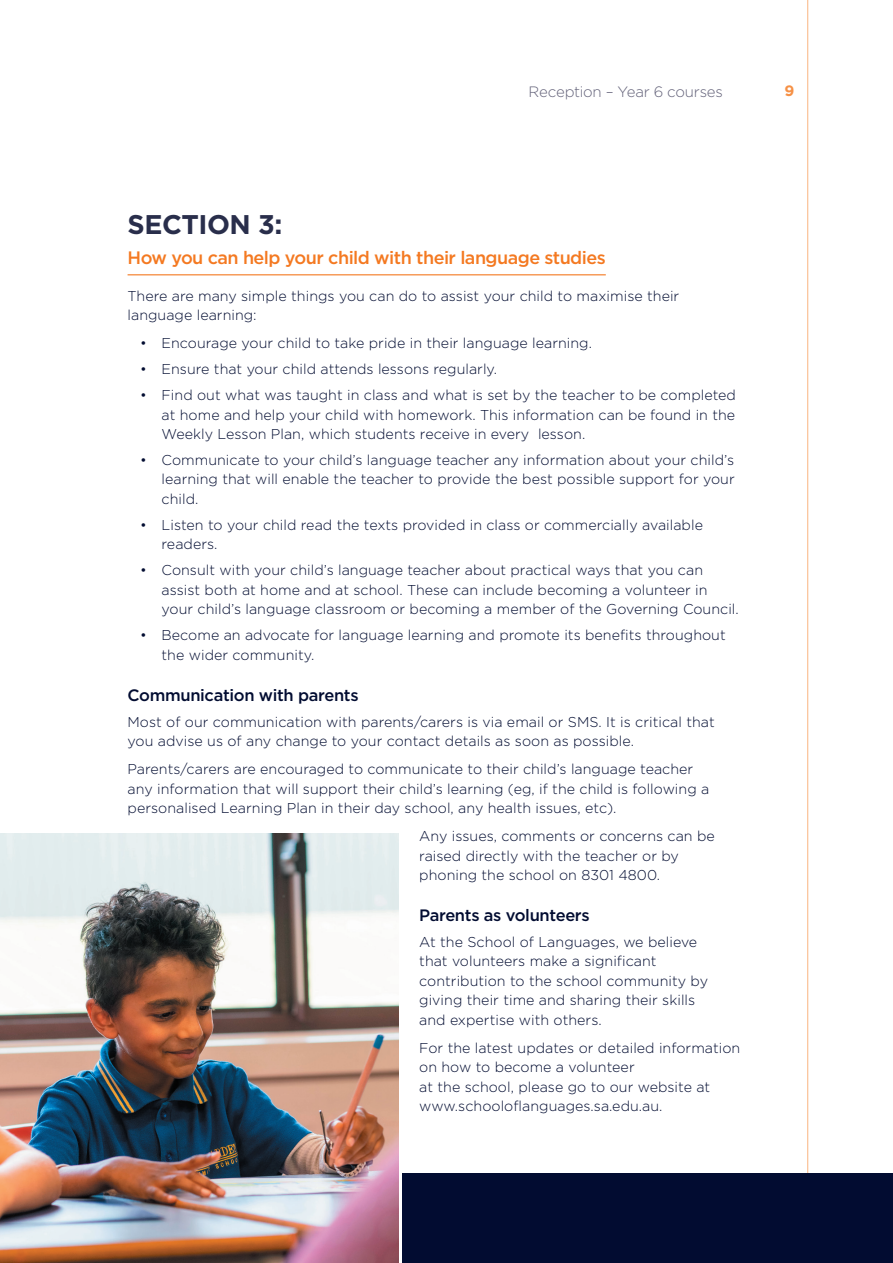
<style>
.page{position:relative;width:893px;height:1263px;background:#fff}
.page>*{position:absolute;margin:0;border:0;box-sizing:border-box;transform-origin:0 0}
.t1{font:700 27px "Gotham";letter-spacing:-.015em;color:#292e4b}
.t2{font:500 18px "Gotham";letter-spacing:-.03em;color:#f47921}
.t3{font:500 16.5px "Gotham";letter-spacing:-.02em;color:#020c31}
.t4{font:300 15px "Gotham";letter-spacing:-.015em;color:#64637a}
.t5{font:700 15px "Gotham";color:#f69146}
.t6{font:300 14.25px/19.5px "Gotham";letter-spacing:.005em;color:#020c31}
</style>
<div class="page">
<hr style="left:807px;top:0;width:1px;height:1263px;background:#fab47f">
<div style="left:0;top:1174px;width:893px;height:89px;background:#020c31"></div>
<hr style="left:128px;top:274px;width:478px;height:1px;background:#f47921">
<img style="left:1px;top:833px;width:397px;height:430px">
<img style="left:0;top:833px;width:1px;height:430px">
<p class="t4" style="left:529px;top:82px;width:196px">Reception – Year 6 courses</p>
<p class="t5" style="left:784px;top:80px;width:11px">9</p>
<h1 class="t1" style="left:128px;top:207px;width:156px">SECTION 3:</h1>
<p class="t2" style="left:128px;top:246px;width:480px">How you can help your child with their language studies</p>
<p class="t6" style="left:128px;top:286px;width:553px">There are many simple things you can do to assist your child to maximise their language learning:</p>
<p class="t6" style="left:140px;top:333px;width:453px">• Encourage your child to take pride in their language learning.</p>
<p class="t6" style="left:140px;top:359px;width:358px">• Ensure that your child attends lessons regularly.</p>
<p class="t6" style="left:162px;top:385px;width:576px;text-align:justify;text-indent:-21px">• Find out what was taught in class and what is set by the teacher to be completed at home and help your child with homework. This information can be found in the Weekly Lesson Plan, which students receive in every lesson.</p>
<p class="t6" style="left:162px;top:450px;width:575px;text-align:justify;text-indent:-21px">• Communicate to your child’s language teacher any information about your child’s learning that will enable the teacher to provide the best possible support for your child.</p>
<p class="t6" style="left:162px;top:515px;width:543px;text-indent:-21px">• Listen to your child read the texts provided in class or commercially available readers.</p>
<p class="t6" style="left:162px;top:560px;width:579px;text-indent:-21px">• Consult with your child’s language teacher about practical ways that you can assist both at home and at school. These can include becoming a volunteer in your child’s language classroom or becoming a member of the Governing Council.</p>
<p class="t6" style="left:162px;top:625px;width:566px;text-indent:-21px">• Become an advocate for language learning and promote its benefits throughout the wider community.</p>
<p class="t3" style="left:128px;top:684px;width:233px">Communication with parents</p>
<p class="t6" style="left:128px;top:711px;width:589px">Most of our communication with parents/carers is via email or SMS. It is critical that you advise us of any change to your contact details as soon as possible.</p>
<p class="t6" style="left:128px;top:759px;width:583px">Parents/carers are encouraged to communicate to their child’s language teacher any information that will support their child’s learning (eg, if the child is following a personalised Learning Plan in their day school, any health issues, etc).</p>
<p class="t6" style="left:419px;top:826px;width:297px">Any issues, comments or concerns can be raised directly with the teacher or by phoning the school on 8301 4800.</p>
<p class="t3" style="left:419px;top:904px;width:172px">Parents as volunteers</p>
<p class="t6" style="left:419px;top:932px;width:290px">At the School of Languages, we believe that volunteers make a significant contribution to the school community by giving their time and sharing their skills and expertise with others.</p>
<p class="t6" style="left:419px;top:1038px;width:323px">For the latest updates or detailed information on how to become a volunteer<br>at the school, please go to our website at www.schooloflanguages.sa.edu.au.</p>
</div>
